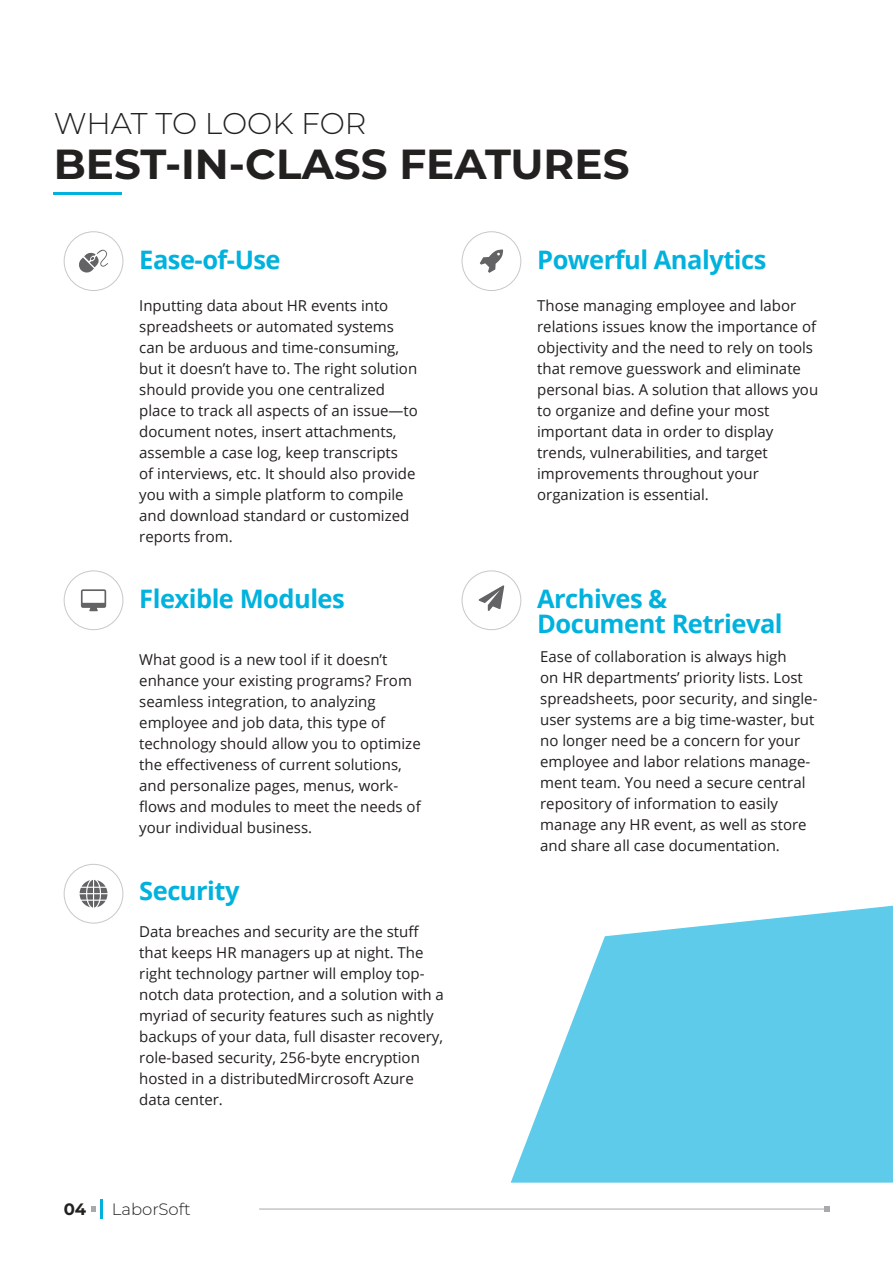
<style>
.page{position:relative;width:893px;height:1263px;background:#fff}
.page>*{position:absolute;margin:0;border:0;box-sizing:border-box;transform-origin:0 0}
.t1{font:700 42px "Montserrat";color:#222120}
.t2{font:300 30px "Montserrat";letter-spacing:-.01em;color:#222120}
.t3{font:700 25.5px/25.5px "Open Sans";letter-spacing:-.02em;color:#00b2dd}
.t4{font:300 16.5px "Montserrat";color:#222120}
.t5{font:700 16.5px "Montserrat";color:#222120}
.t6{font:15px/21px "Open Sans";color:#231f20}
</style>
<div class="page">
<hr style="left:100px;top:1199px;width:2px;height:20px;background:#00b2dd">
<svg style="left:824px;top:1206px;width:5px;height:5px"></svg>
<svg style="left:91px;top:1206px;width:5px;height:5px"></svg>
<hr style="left:259px;top:1209px;width:566px;height:1px;background:#a8a9ad">
<svg style="left:79px;top:249px;width:29px;height:24px"></svg>
<svg style="left:480px;top:250px;width:23px;height:23px"></svg>
<svg style="left:479px;top:585px;width:25px;height:26px"></svg>
<svg style="left:80px;top:880px;width:27px;height:27px"></svg>
<svg style="left:81px;top:589px;width:25px;height:22px"></svg>
<div style="left:64px;top:231px;width:59px;height:60px;border:1px solid #c7c8ca;border-radius:50%"></div>
<div style="left:64px;top:570px;width:59px;height:60px;border:1px solid #c7c8ca;border-radius:50%"></div>
<div style="left:64px;top:864px;width:59px;height:59px;border:1px solid #c7c8ca;border-radius:50%"></div>
<div style="left:462px;top:231px;width:59px;height:60px;border:1px solid #c7c8ca;border-radius:50%"></div>
<div style="left:462px;top:570px;width:59px;height:60px;border:1px solid #c7c8ca;border-radius:50%"></div>
<hr style="left:54px;top:193px;width:68px;height:2px;background:#00b2dd">
<svg style="left:511px;top:906px;width:382px;height:277px;fill:#5dcbe9"></svg>
<p class="t2" style="left:54px;top:102px;width:314px">WHAT TO LOOK FOR</p>
<p class="t1" style="left:54px;top:134px;width:577px">BEST-IN-CLASS FEATURES</p>
<p class="t3" style="left:139px;top:246px;width:143px">Ease-of-Use</p>
<p class="t3" style="left:537px;top:246px;width:231px">Powerful Analytics</p>
<p class="t6" style="left:139px;top:294px;width:280px">Inputting data about HR events into spreadsheets or automated systems can be arduous and time-consuming, but it doesn’t have to. The right solution should provide you one centralized place to track all aspects of an issue—to document notes, insert attachments, assemble a case log, keep transcripts<br>of interviews, etc. It should also provide you with a simple platform to compile and download standard or customized reports from.</p>
<p class="t6" style="left:537px;top:294px;width:283px">Those managing employee and labor relations issues know the importance of objectivity and the need to rely on tools that remove guesswork and eliminate personal bias. A solution that allows you to organize and define your most important data in order to display trends, vulnerabilities, and target improvements throughout your organization is essential.</p>
<p class="t3" style="left:139px;top:585px;width:207px">Flexible Modules</p>
<p class="t3" style="left:537px;top:585px;width:247px">Archives &amp;<br>Document Retrieval</p>
<p class="t6" style="left:139px;top:649px;width:283px">What good is a new tool if it doesn’t enhance your existing programs? From seamless integration, to analyzing employee and job data, this type of technology should allow you to optimize the effectiveness of current solutions, and personalize pages, menus, work&shy;flows and modules to meet the needs of your individual business.</p>
<p class="t6" style="left:540px;top:645px;width:279px">Ease of collaboration is always high<br>on HR departments’ priority lists. Lost spreadsheets, poor security, and single&shy;user systems are a big time-waster, but no longer need be a concern for your employee and labor relations manage&shy;ment team. You need a secure central repository of information to easily manage any HR event, as well as store and share all case documentation.</p>
<p class="t3" style="left:139px;top:878px;width:102px">Security</p>
<p class="t6" style="left:139px;top:921px;width:306px">Data breaches and security are the stuff that keeps HR managers up at night. The right technology partner will employ top&shy;notch data protection, and a solution with a myriad of security features such as nightly backups of your data, full disaster recovery, role-based security, 256-byte encryption hosted in a distributedMircrosoft Azure data center.</p>
<p class="t5" style="left:64px;top:1197px;width:24px">04</p>
<p class="t4" style="left:112px;top:1198px;width:81px">LaborSoft</p>
</div>
